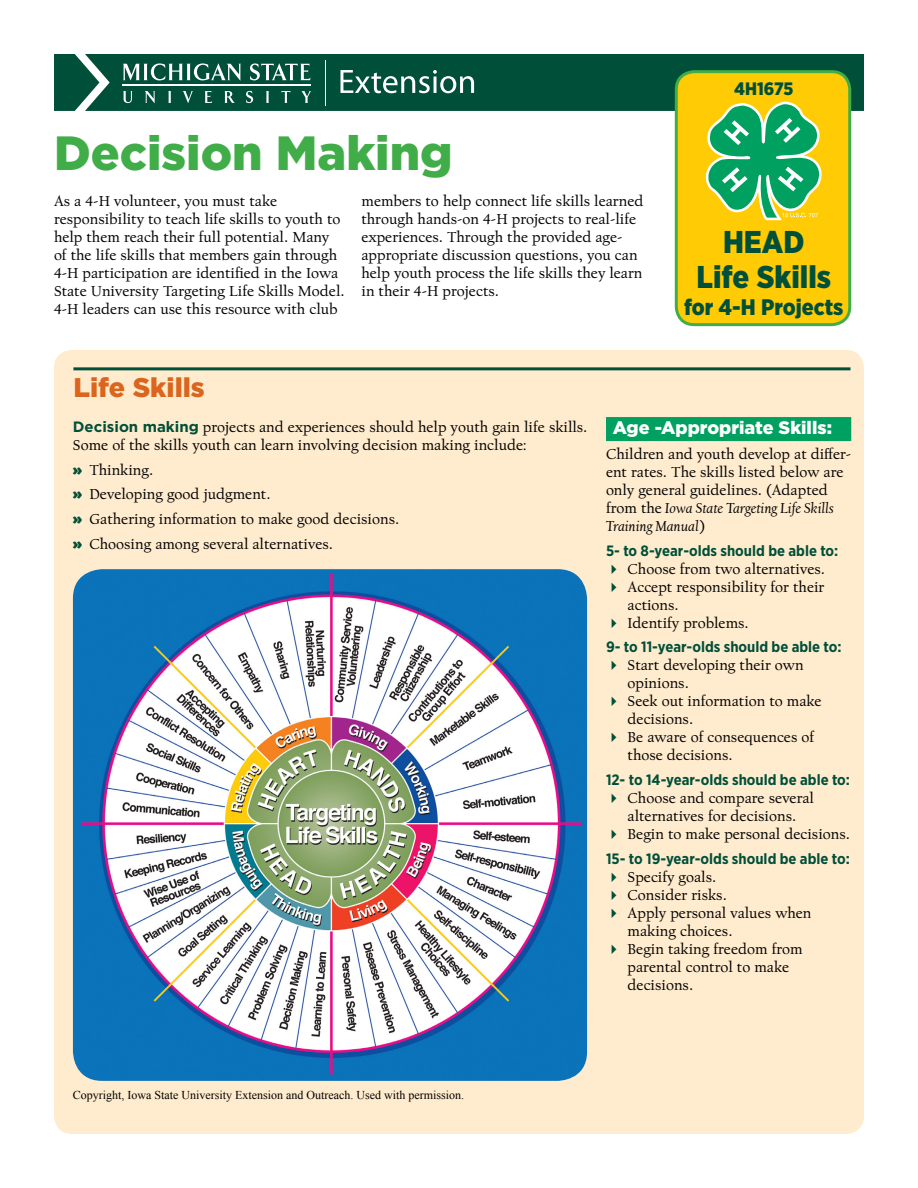
<style>
.page{position:relative;width:918px;height:1188px;background:#fff}
.page>*{position:absolute;margin:0;border:0;box-sizing:border-box;transform-origin:0 0}
.Cover_Title{font:900 48px "Gotham";color:#41ad49}
.t1{font:900 31.5px/34.5px "Gotham Narrow";color:#004f39;text-align:center}
.Subhead1{font:900 27px "Gotham";color:#dc651e}
.t2{font:900 22.5px "Gotham Narrow";color:#004f39}
.Subhead2{font:900 18px "Gotham";color:#fff}
.t3{font:900 18px "Gotham Narrow";color:#004f39}
.Body{font:15px/18px "Californian FB Text";color:#000}
.Body_no_space_after{font:700 15px "Gotham Narrow";color:#004f39}
.Indicia{font:12px "Times New Roman";color:#000}
.s1{font-family:"Gotham";font-weight:700;color:#004f39}
.s2{font-family:"Gotham";font-weight:900;color:#004f39}
.s3{font-style:italic}
</style>
<div class="page">
<div style="left:54px;top:54px;width:810px;height:57px;background:#004f39"></div>
<svg style="left:123px;top:91px;width:9px;height:12px"></svg>
<svg style="left:145px;top:91px;width:10px;height:12px"></svg>
<svg style="left:168px;top:91px;width:3px;height:12px"></svg>
<svg style="left:183px;top:91px;width:10px;height:12px"></svg>
<svg style="left:205px;top:91px;width:7px;height:12px"></svg>
<svg style="left:225px;top:91px;width:10px;height:12px"></svg>
<svg style="left:246px;top:91px;width:7px;height:12px"></svg>
<svg style="left:266px;top:91px;width:3px;height:12px"></svg>
<svg style="left:281px;top:91px;width:9px;height:12px"></svg>
<svg style="left:301px;top:91px;width:10px;height:12px"></svg>
<svg style="left:123px;top:63px;width:118px;height:18px"></svg>
<svg style="left:250px;top:63px;width:61px;height:17px"></svg>
<hr style="left:123px;top:84px;width:188px;height:2px;background:#fff">
<svg style="left:340px;top:70px;width:134px;height:23px"></svg>
<hr style="left:325px;top:61px;width:1px;height:45px;background:#fff">
<div style="left:676px;top:72px;width:174px;height:253px;background:#ffcb05;border-radius:18px"></div>
<div style="left:675px;top:70px;width:176px;height:256px;border:3px solid #41ad49;border-radius:18px"></div>
<svg style="left:706px;top:102px;width:116px;height:118px"></svg>
<div style="left:54px;top:350px;width:810px;height:784px;background:#ffecce;border-radius:18px"></div>
<hr style="left:73px;top:367px;width:777px;height:3px;background:#004f39">
<div style="left:606px;top:417px;width:245px;height:24px;background:#00a160"></div>
<img style="left:73px;top:569px;width:514px;height:512px">
<p class="Cover_Title" style="left:54px;top:120px;width:400px">Decision Making</p>
<p class="Body" style="left:54px;top:192px;width:292px">As a 4-H volunteer, you must take responsibility to teach life skills to youth to help them reach their full potential. Many of the life skills that members gain through 4-H participation are identified in the Iowa State University Targeting Life Skills Model.<br>4-H leaders can use this resource with club</p>
<p class="Body" style="left:362px;top:192px;width:283px">members to help connect life skills learned through hands-on 4-H projects to real-life experiences. Through the provided age&shy;appropriate discussion questions, you can help youth process the life skills they learn in their 4-H projects.</p>
<p class="t3" style="left:734px;top:77px;width:61px">4H1675</p>
<h2 class="t1" style="left:696px;top:224px;width:136px">HEAD<br>Life Skills</h2>
<h3 class="t2" style="left:684px;top:292px;width:161px">for 4-H Projects</h3>
<h1 class="Subhead1" style="left:73px;top:369px;width:133px">Life Skills</h1>
<p class="Body" style="left:73px;top:418px;width:516px"><span class="s1">Decision making</span> projects and experiences should help youth gain life skills.<br>Some of the skills youth can learn involving decision making include:</p>
<p class="Body" style="left:73px;top:461px;width:82px"><span class="s2">»</span> Thinking.</p>
<p class="Body" style="left:73px;top:486px;width:199px"><span class="s2">»</span> Developing good judgment.</p>
<p class="Body" style="left:73px;top:511px;width:328px"><span class="s2">»</span> Gathering information to make good decisions.</p>
<p class="Body" style="left:73px;top:535px;width:262px"><span class="s2">»</span> Choosing among several alternatives.</p>
<h2 class="Subhead2" style="left:613px;top:415px;width:221px">Age -Appropriate Skills:</h2>
<p class="Body" style="left:606px;top:445px;width:247px">Children and youth develop at differ&shy;ent rates. The skills listed below are only general guidelines. (Adapted from the <span class="s3">Iowa State Targeting Life Skills Training Manual</span>)</p>
<p class="Body_no_space_after" style="left:606px;top:541px;width:234px">5- to 8-year-olds should be able to:</p>
<p class="Body" style="left:628px;top:560px;width:199px">Choose from two alternatives.</p>
<p class="Body" style="left:628px;top:578px;width:198px">Accept responsibility for their actions.</p>
<p class="Body" style="left:628px;top:614px;width:123px">Identify problems.</p>
<p class="Body_no_space_after" style="left:606px;top:638px;width:237px">9- to 11-year-olds should be able to:</p>
<p class="Body" style="left:628px;top:657px;width:178px">Start developing their own opinions.</p>
<p class="Body" style="left:628px;top:693px;width:196px">Seek out information to make decisions.</p>
<p class="Body" style="left:628px;top:729px;width:188px">Be aware of consequences of those decisions.</p>
<p class="Body_no_space_after" style="left:606px;top:770px;width:246px">12- to 14-year-olds should be able to:</p>
<p class="Body" style="left:628px;top:790px;width:188px">Choose and compare several alternatives for decisions.</p>
<p class="Body" style="left:628px;top:826px;width:224px">Begin to make personal decisions.</p>
<p class="Body_no_space_after" style="left:606px;top:849px;width:245px">15- to 19-year-olds should be able to:</p>
<p class="Body" style="left:628px;top:868px;width:90px">Specify goals.</p>
<p class="Body" style="left:628px;top:886px;width:101px">Consider risks.</p>
<p class="Body" style="left:628px;top:904px;width:185px">Apply personal values when making choices.</p>
<p class="Body" style="left:628px;top:940px;width:177px">Begin taking freedom from parental control to make decisions.</p>
<p class="Indicia" style="left:73px;top:1087px;width:393px">Copyright, Iowa State University Extension and Outreach. Used with permission.</p>
</div>
